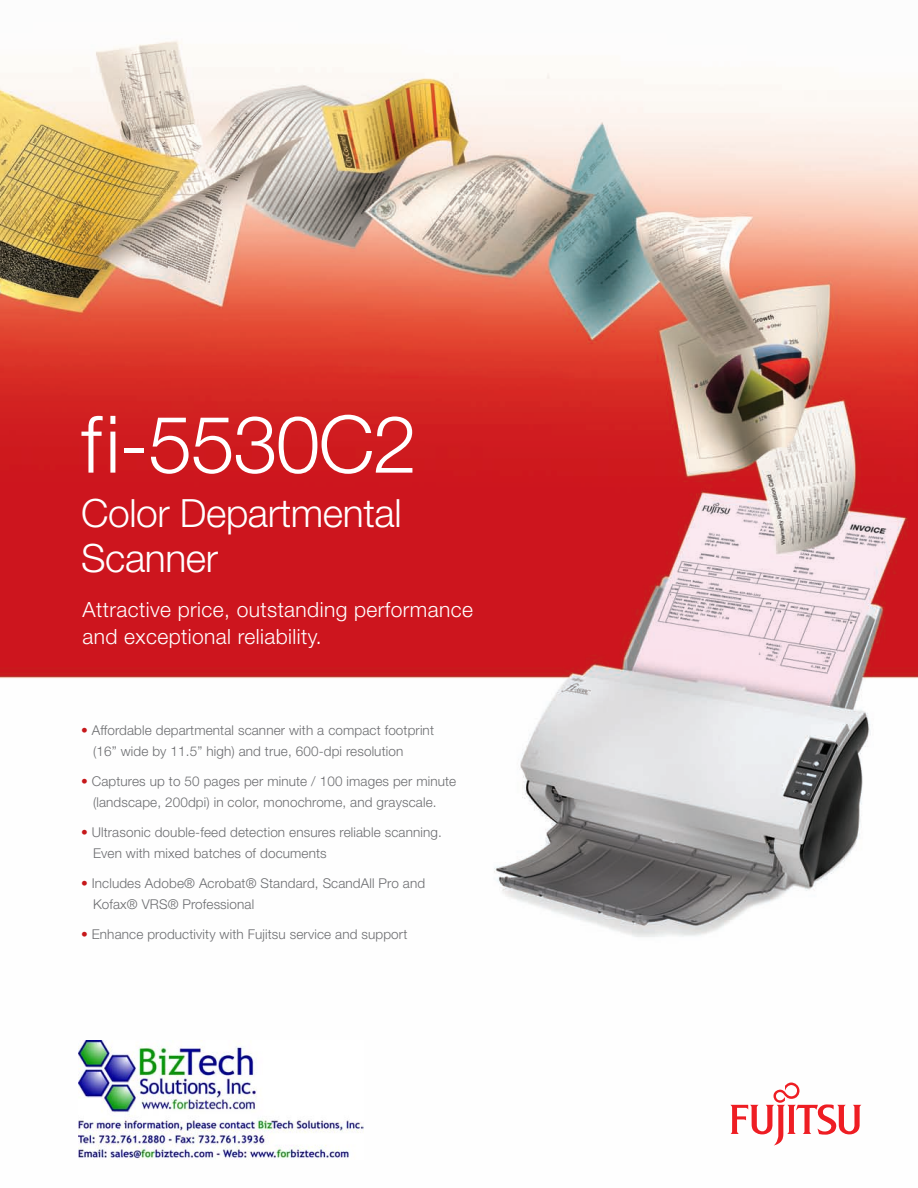
<style>
.page{position:relative;width:918px;height:1188px;background:#fff}
.page>*{position:absolute;margin:0;border:0;box-sizing:border-box;transform-origin:0 0}
.t1{font:300 79.5px "Helvetica Neue";letter-spacing:-.02em;color:#fff}
.t2{font:300 39px/45px "Helvetica Neue";letter-spacing:-.01em;color:#fff}
.t3{font:300 21px/27px "Helvetica Neue";letter-spacing:.02em;color:#fff}
.t4{font:300 13.5px/21px "Helvetica Neue";letter-spacing:.01em;color:#6c6d70}
.s1{color:#c6181b}
</style>
<div class="page">
<img style="left:0;top:40px;width:918px;height:1120px">
<svg style="left:730px;top:1083px;width:131px;height:62px"></svg>
<img style="left:79px;top:1041px;width:285px;height:118px">
<h1 class="t1" style="left:81px;top:396px;width:338px">fi-5530C2</h1>
<h2 class="t2" style="left:81px;top:489px;width:322px">Color Departmental<br>Scanner</h2>
<h3 class="t3" style="left:82px;top:596px;width:392px">Attractive price, outstanding performance and exceptional reliability.</h3>
<p class="t4" style="left:93px;top:719px;width:343px;text-indent:-12px"><span class="s1">•</span> Affordable departmental scanner with a compact footprint (16” wide by 11.5” high) and true, 600-dpi resolution</p>
<p class="t4" style="left:81px;top:770px;width:377px;text-align:center"><span class="s1">•</span> Captures up to 50 pages per minute / 100 images per minute (landscape, 200dpi) in color, monochrome, and grayscale.</p>
<p class="t4" style="left:93px;top:821px;width:350px;text-indent:-12px"><span class="s1">•</span> Ultrasonic double-feed detection ensures reliable scanning.<br>Even with mixed batches of documents</p>
<p class="t4" style="left:93px;top:872px;width:334px;text-indent:-12px"><span class="s1">•</span> Includes Adobe® Acrobat® Standard, ScandAll Pro and<br>Kofax® VRS® Professional</p>
<p class="t4" style="left:81px;top:923px;width:328px"><span class="s1">•</span> Enhance productivity with Fujitsu service and support</p>
</div>
